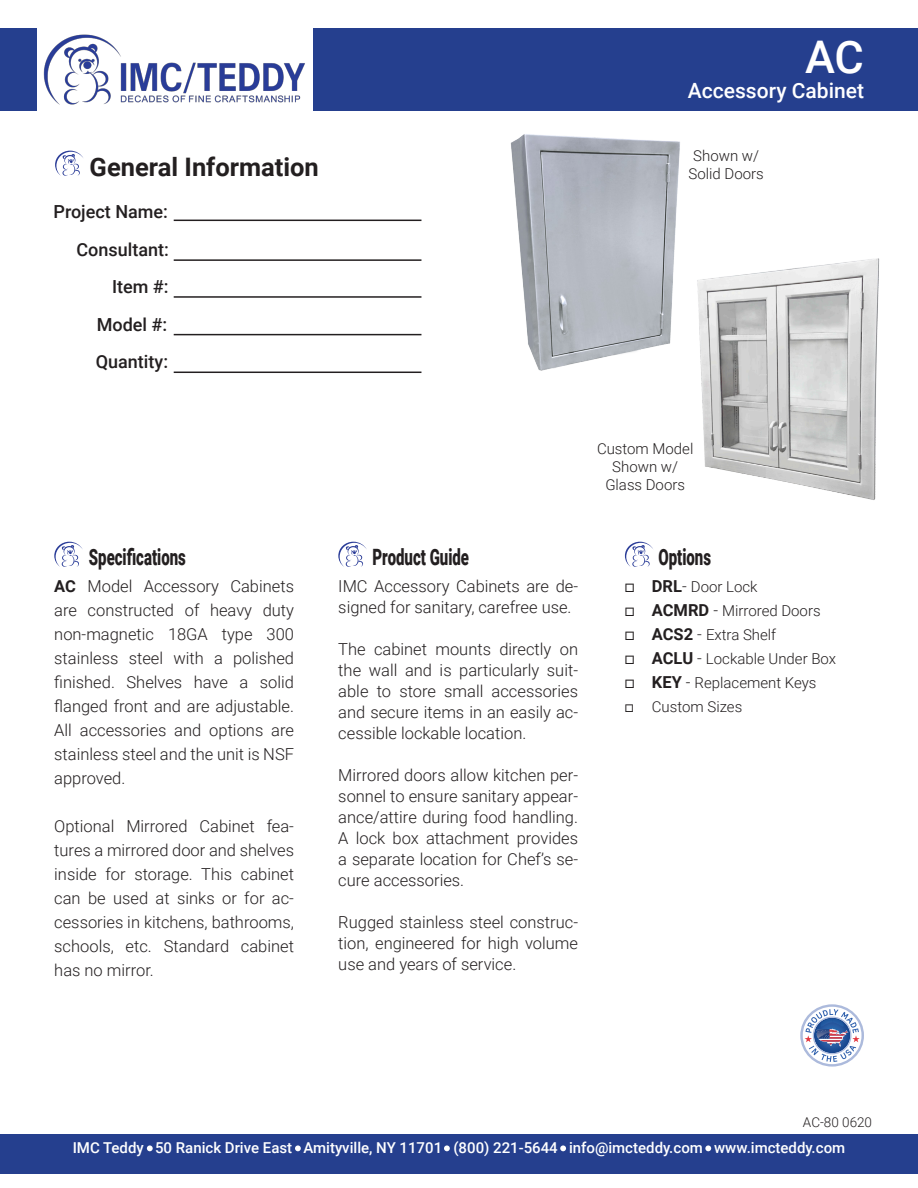
<style>
.page{position:relative;width:918px;height:1188px;background:#fff}
.page>*{position:absolute;margin:0;border:0;box-sizing:border-box;transform-origin:0 0}
.t1{font:500 45px "Roboto";color:#fff}
.t2{font:700 25.5px "Roboto";color:#231f20}
.t3{font:900 22.5px "Roboto";color:#231f20;scale:.67 1}
.t4{font:500 21px "Roboto";color:#fff}
.t5{font:500 18px "Roboto";color:#231f20}
.t6{font:300 16.5px/24px "Roboto";color:#231f20;text-align:justify}
.t7{font:300 15px "Roboto";color:#231f20}
.t8{font:500 15px "Roboto";color:#fff}
.t9{font:300 13.5px "Roboto";color:#231f20}
.s1{font-weight:700}
.s2{font-family:"Lato";font-weight:500;font-size:16.5px}
.s3{font-weight:700;font-size:16.5px}
.s4{font-size:16.5px}
.s5{font-family:"Lato";font-weight:500}
</style>
<div class="page">
<div style="left:313px;top:28px;width:605px;height:83px;background:#253f8e"></div>
<div style="left:0;top:1134px;width:918px;height:40px;background:#253f8e"></div>
<img style="left:43px;top:34px;width:262px;height:71px">
<div style="left:0;top:28px;width:37px;height:83px;background:#253f8e"></div>
<svg style="left:800px;top:1004px;width:64px;height:63px"></svg>
<img style="left:817px;top:1018px;width:15px;height:21px">
<img style="left:832px;top:1018px;width:12px;height:16px">
<svg style="left:147px;top:1145px;width:6px;height:6px"></svg>
<svg style="left:295px;top:1145px;width:6px;height:6px"></svg>
<svg style="left:444px;top:1145px;width:6px;height:6px"></svg>
<svg style="left:560px;top:1145px;width:6px;height:6px"></svg>
<svg style="left:705px;top:1145px;width:6px;height:6px"></svg>
<svg style="left:55px;top:151px;width:28px;height:25px"></svg>
<hr style="left:174px;top:220px;width:247px;height:1px;background:#231f20">
<hr style="left:174px;top:259px;width:247px;height:2px;background:#231f20">
<hr style="left:174px;top:296px;width:247px;height:2px;background:#231f20">
<hr style="left:174px;top:334px;width:247px;height:1px;background:#231f20">
<hr style="left:174px;top:372px;width:247px;height:1px;background:#231f20">
<img style="left:510px;top:134px;width:170px;height:237px">
<svg style="left:54px;top:542px;width:29px;height:25px"></svg>
<svg style="left:338px;top:542px;width:29px;height:25px"></svg>
<svg style="left:625px;top:542px;width:28px;height:25px"></svg>
<img style="left:697px;top:258px;width:183px;height:242px">
<p class="t2" style="left:90px;top:149px;width:231px">General Information</p>
<p class="t5" style="left:54px;top:199px;width:116px">Project Name:</p>
<p class="t5" style="left:76px;top:237px;width:94px">Consultant:</p>
<p class="t5" style="left:112px;top:274px;width:58px">Item #:</p>
<p class="t5" style="left:97px;top:312px;width:72px">Model #:</p>
<p class="t5" style="left:96px;top:349px;width:74px">Quantity:</p>
<p class="t1" style="left:805px;top:25px;width:60px">AC</p>
<p class="t4" style="left:688px;top:76px;width:178px">Accessory Cabinet</p>
<p class="t7" style="left:693px;top:145px;width:67px">Shown w/</p>
<p class="t7" style="left:689px;top:163px;width:77px">Solid Doors</p>
<p class="t7" style="left:597px;top:438px;width:98px">Custom Model</p>
<p class="t7" style="left:612px;top:456px;width:67px">Shown w/</p>
<p class="t7" style="left:605px;top:474px;width:81px">Glass Doors</p>
<p class="t3" style="left:89px;top:541px;width:146px">Specifications</p>
<p class="t3" style="left:373px;top:541px;width:146px">Product Guide</p>
<p class="t3" style="left:658px;top:541px;width:80px">Options</p>
<p class="t6" style="left:54px;top:574px;width:241px"><span class="s1">AC</span> Model Accessory Cabinets are constructed of heavy duty non-magnetic 18GA type 300 stainless steel with a polished finished. Shelves have a solid flanged front and are adjustable.<br>All accessories and options are stainless steel and the unit is NSF approved.</p>
<p class="t6" style="left:54px;top:814px;width:241px">Optional Mirrored Cabinet fea&shy;tures a mirrored door and shelves inside for storage. This cabinet can be used at sinks or for ac&shy;cessories in kitchens, bathrooms, schools, etc. Standard cabinet has no mirror.</p>
<p class="t6" style="left:338px;top:575px;width:241px;line-height:21px">IMC Accessory Cabinets are de&shy;signed for sanitary, carefree use.</p>
<p class="t6" style="left:338px;top:638px;width:241px;line-height:21px">The cabinet mounts directly on the wall and is particularly suit&shy;able to store small accessories and secure items in an easily ac&shy;cessible lockable location.</p>
<p class="t6" style="left:338px;top:764px;width:241px;line-height:21px">Mirrored doors allow kitchen per&shy;sonnel to ensure sanitary appear&shy;ance/attire during food handling.<br>A lock box attachment provides a separate location for Chef’s se&shy;cure accessories.</p>
<p class="t6" style="left:338px;top:911px;width:241px;line-height:21px">Rugged stainless steel construc&shy;tion, engineered for high volume use and years of service.</p>
<p class="t7" style="left:625px;top:576px;width:134px"><span class="s2">□</span> <span class="s3">DRL</span><span class="s4">-</span> Door Lock</p>
<p class="t7" style="left:625px;top:600px;width:197px"><span class="s2">□</span> <span class="s3">ACMRD</span> <span class="s4">-</span> Mirrored Doors</p>
<p class="t7" style="left:625px;top:624px;width:153px"><span class="s2">□</span> <span class="s3">ACS2</span> <span class="s4">-</span> Extra Shelf</p>
<p class="t7" style="left:625px;top:648px;width:213px"><span class="s2">□</span> <span class="s3">ACLU</span> <span class="s4">-</span> Lockable Under Box</p>
<p class="t7" style="left:625px;top:672px;width:193px"><span class="s2">□</span> <span class="s3">KEY</span> <span class="s4">-</span> Replacement Keys</p>
<p class="t7" style="left:625px;top:696px;width:119px"><span class="s5">□</span> Custom Sizes</p>
<p class="t9" style="left:803px;top:1113px;width:71px">AC-80 0620</p>
<p class="t8" style="left:73px;top:1137px;width:774px">IMC Teddy 50 Ranick Drive East Amityville, NY 11701 (800) 221-5644 info@imcteddy.com www.imcteddy.com</p>
</div>
